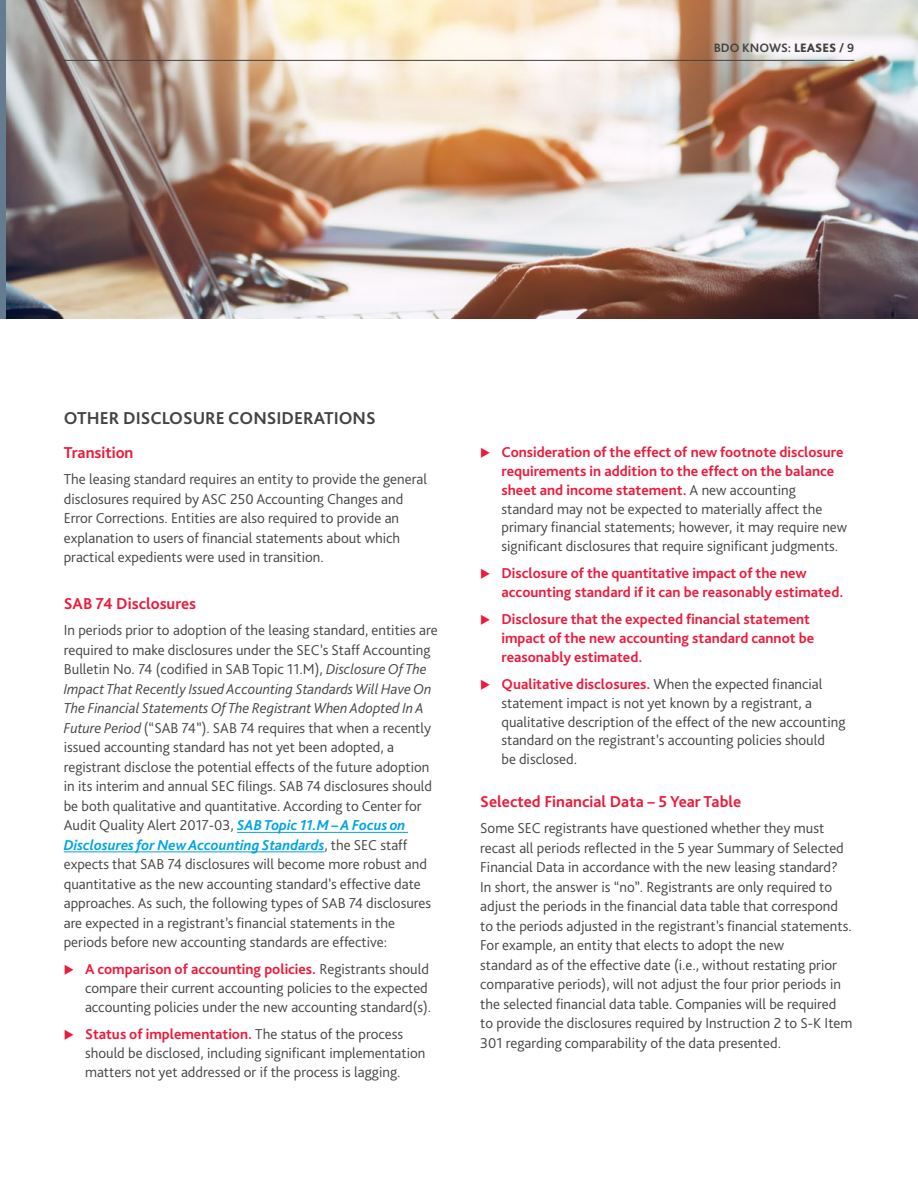
<style>
.page{position:relative;width:918px;height:1188px;background:#fff}
.page>*{position:absolute;margin:0;border:0;box-sizing:border-box;transform-origin:0 0}
.t1{font:700 18px "Bliss Pro";color:#424241}
.t2{font:700 16.5px "Bliss Pro";color:#ed1a3b}
.t3{font:300 15px/19.5px "Bliss Pro";color:#424241}
.t4{font:700 15px/18.8px "Bliss Pro";color:#ed1a3b}
.t5{font:700 12.75px "Bliss Pro";color:#424241}
.s1{font-weight:800}
.s2{font-style:italic}
.s3{font-weight:700;font-style:italic;color:#00a4df}
.s4{font-weight:700;color:#ed1a3b}
</style>
<div class="page">
<hr style="left:237px;top:832px;width:171px;height:1px;background:#00a4df">
<hr style="left:64px;top:852px;width:261px;height:1px;background:#00a4df">
<img style="left:6px;top:0;width:912px;height:318px">
<hr style="left:64px;top:60px;width:790px;height:1px;background:#424241">
<p class="t5" style="left:714px;top:40px;width:142px">BDO KNOWS: <span class="s1">LEASES</span> / 9</p>
<p class="t1" style="left:64px;top:407px;width:313px">OTHER DISCLOSURE CONSIDERATIONS</p>
<p class="t2" style="left:64px;top:443px;width:71px">Transition</p>
<p class="t3" style="left:64px;top:469px;width:365px">The leasing standard requires an entity to provide the general disclosures required by ASC 250 Accounting Changes and Error Corrections. Entities are also required to provide an explanation to users of financial statements about which practical expedients were used in transition.</p>
<p class="t2" style="left:64px;top:594px;width:134px">SAB 74 Disclosures</p>
<p class="t3" style="left:64px;top:620px;width:375px">In periods prior to adoption of the leasing standard, entities are required to make disclosures under the SEC’s Staff Accounting Bulletin No. 74 (codified in SAB Topic 11.M), <span class="s2">Disclosure Of The Impact That Recently Issued Accounting Standards Will Have On The Financial Statements Of The Registrant When Adopted In A Future Period</span> (“SAB 74”). SAB 74 requires that when a recently issued accounting standard has not yet been adopted, a registrant disclose the potential effects of the future adoption in its interim and annual SEC filings. SAB 74 disclosures should be both qualitative and quantitative. According to Center for Audit Quality Alert 2017-03, <span class="s3">SAB Topic 11.M – A Focus on Disclosures for New Accounting Standards</span>, the SEC staff expects that SAB 74 disclosures will become more robust and quantitative as the new accounting standard’s effective date approaches. As such, the following types of SAB 74 disclosures are expected in a registrant’s financial statements in the periods before new accounting standards are effective:</p>
<p class="t3" style="left:85px;top:960px;width:348px;line-height:18.8px"><span class="s4">A comparison of accounting policies.</span> Registrants should compare their current accounting policies to the expected accounting policies under the new accounting standard(s).</p>
<p class="t3" style="left:85px;top:1024px;width:342px;line-height:18.8px"><span class="s4">Status of implementation.</span> The status of the process should be disclosed, including significant implementation matters not yet addressed or if the process is lagging.</p>
<p class="t3" style="left:502px;top:443px;width:347px;line-height:18.8px"><span class="s4">Consideration of the effect of new footnote disclosure requirements in addition to the effect on the balance sheet and income statement.</span> A new accounting standard may not be expected to materially affect the primary financial statements; however, it may require new significant disclosures that require significant judgments.</p>
<p class="t4" style="left:502px;top:564px;width:341px">Disclosure of the quantitative impact of the new accounting standard if it can be reasonably estimated.</p>
<p class="t4" style="left:502px;top:610px;width:314px">Disclosure that the expected financial statement impact of the new accounting standard cannot be reasonably estimated.</p>
<p class="t3" style="left:502px;top:675px;width:345px;line-height:18.8px"><span class="s4">Qualitative disclosures.</span> When the expected financial statement impact is not yet known by a registrant, a qualitative description of the effect of the new accounting standard on the registrant’s accounting policies should<br>be disclosed.</p>
<p class="t2" style="left:480px;top:791px;width:263px">Selected Financial Data – 5 Year Table</p>
<p class="t3" style="left:480px;top:818px;width:374px">Some SEC registrants have questioned whether they must recast all periods reflected in the 5 year Summary of Selected Financial Data in accordance with the new leasing standard?<br>In short, the answer is “no”. Registrants are only required to adjust the periods in the financial data table that correspond to the periods adjusted in the registrant’s financial statements.<br>For example, an entity that elects to adopt the new<br>standard as of the effective date (i.e., without restating prior comparative periods), will not adjust the four prior periods in the selected financial data table. Companies will be required to provide the disclosures required by Instruction 2 to S-K Item 301 regarding comparability of the data presented.</p>
</div>
